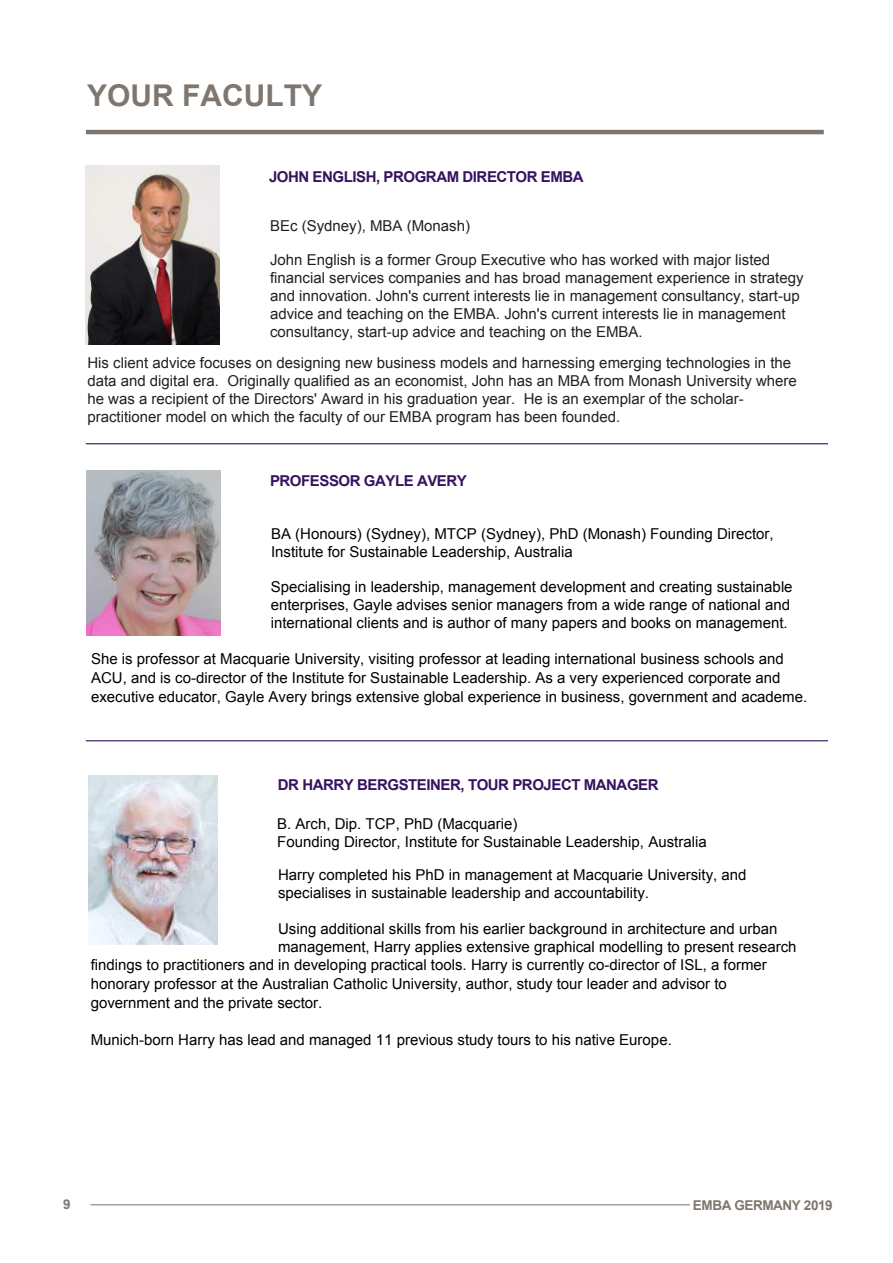
<style>
.page{position:relative;width:893px;height:1263px;background:#fff}
.page>*{position:absolute;margin:0;border:0;box-sizing:border-box;transform-origin:0 0}
.t1{font:700 30px "Arial";color:#7f776f}
.t2{font:15px/18px "Arial";color:#000}
.t3{font:15px/18px "Arial";color:#231f20}
.t4{font:15px/18px "Arial";color:#000}
.t5{font:700 15px "Arial";letter-spacing:-.03em;color:#371260}
.t6{font:700 13.5px "Arial";letter-spacing:-.03em;color:#7f776f}
.s1{font-style:inherit}
</style>
<div class="page">
<hr style="left:90px;top:1204px;width:600px;height:1px;background:#7f776f">
<hr style="left:86px;top:130px;width:738px;height:4px;background:#7f776f">
<hr style="left:86px;top:443px;width:742px;height:1px;background:#371260">
<img style="left:87px;top:470px;width:133px;height:165px">
<img style="left:89px;top:776px;width:128px;height:168px">
<hr style="left:86px;top:740px;width:742px;height:1px;background:#371260">
<img style="left:85px;top:165px;width:134px;height:179px">
<h1 class="t1" style="left:87px;top:76px;width:236px">YOUR FACULTY</h1>
<p class="t5" style="left:269px;top:167px;width:316px">JOHN ENGLISH<span class="s1">,</span> PROGRAM DIRECTOR EMBA</p>
<p class="t3" style="left:270px;top:217px;width:202px">BEc (Sydney), MBA (Monash)</p>
<p class="t3" style="left:270px;top:251px;width:535px">John English is a former Group Executive who has worked with major listed financial services companies and has broad management experience in strategy and innovation. John's current interests lie in management consultancy, start-up advice and teaching on the EMBA. John's current interests lie in management consultancy, start-up advice and teaching on the EMBA.</p>
<p class="t3" style="left:87px;top:353px;width:711px">His client advice focuses on designing new business models and harnessing emerging technologies in the data and digital era. Originally qualified as an economist, John has an MBA from Monash University where he was a recipient of the Directors' Award in his graduation year. He is an exemplar of the scholar&shy;practitioner model on which the faculty of our EMBA program has been founded.</p>
<p class="t5" style="left:270px;top:470px;width:198px"><span class="s1">PROFESSOR</span> GAYLE AVERY</p>
<p class="t2" style="left:271px;top:525px;width:504px">BA (Honours) (Sydney), MTCP (Sydney), PhD (Monash) Founding Director,<br>Institute for Sustainable Leadership, Australia</p>
<p class="t2" style="left:271px;top:578px;width:523px">Specialising in leadership, management development and creating sustainable enterprises, Gayle advises senior managers from a wide range of national and international clients and is author of many papers and books on management.</p>
<p class="t2" style="left:91px;top:650px;width:718px;line-height:18.9px">She is professor at Macquarie University, visiting professor at leading international business schools and<br>ACU, and is co-director of the Institute for Sustainable Leadership. As a very experienced corporate and executive educator, Gayle Avery brings extensive global experience in business, government and academe.</p>
<p class="t5" style="left:278px;top:775px;width:382px">DR HARRY BERGSTEINER<span class="s1">,</span> TOUR <span class="s1">PROJECT</span> MANAGER</p>
<p class="t2" style="left:277px;top:814px;width:431px">B. Arch, Dip. TCP, PhD (Macquarie)<br>Founding Director, Institute for Sustainable Leadership, Australia</p>
<p class="t2" style="left:278px;top:865px;width:470px">Harry completed his PhD in management at Macquarie University, and specialises in sustainable leadership and accountability.</p>
<p class="t4" style="left:278px;top:919px;width:520px">Using additional skills from his earlier background in architecture and urban management, Harry applies extensive graphical modelling to present research</p>
<p class="t2" style="left:91px;top:956px;width:678px;line-height:18.6px">findings to practitioners and in developing practical tools. Harry is currently co-director of ISL, a former honorary professor at the Australian Catholic University, author, study tour leader and advisor to government and the private sector.</p>
<p class="t4" style="left:91px;top:1030px;width:583px">Munich-born Harry has lead and managed 11 previous study tours to his native Europe.</p>
<p class="t6" style="left:63px;top:1195px;width:9px">9</p>
<p class="t6" style="left:693px;top:1196px;width:141px">EMBA GERMANY 2019</p>
</div>
